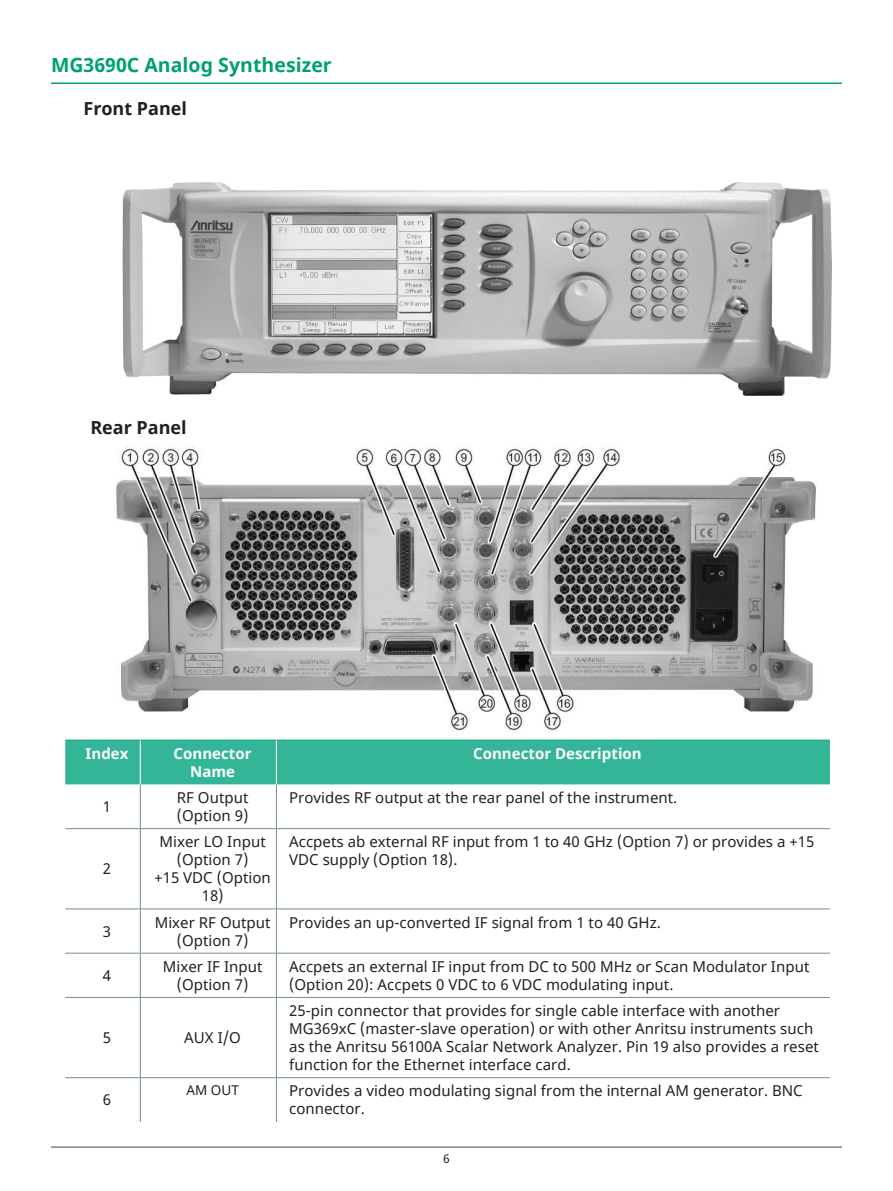
<style>
.page{position:relative;width:893px;height:1191px;background:#fff}
.page>*{position:absolute;margin:0;border:0;box-sizing:border-box;transform-origin:0 0}
.t1{font:700 19.5px "Noto Sans";letter-spacing:.005em;color:#00a075}
.t2{font:700 18px "Noto Sans";color:#231f20}
.t3{font:15px/18px "Noto Sans";letter-spacing:.005em;color:#231f20}
.t4{font:700 15px/18px "Noto Sans";letter-spacing:.005em;color:#fff;text-align:center}
.t5{font:13.5px "Noto Sans";color:#231f20}
.t6{font:12px "Noto Sans";color:#231f20}
</style>
<div class="page">
<hr style="left:51px;top:1146px;width:791px;height:1px;background:#738a95">
<hr style="left:51px;top:82px;width:791px;height:2px;background:#00a075">
<img style="left:123px;top:182px;width:708px;height:214px">
<img style="left:116px;top:446px;width:700px;height:286px">
<div style="left:65px;top:740px;width:765px;height:44px;background:#35b598"></div>
<hr style="left:140px;top:784px;width:1px;height:44px;background:#738a95">
<hr style="left:276px;top:784px;width:1px;height:44px;background:#738a95">
<hr style="left:65px;top:828px;width:75px;height:1px;background:#738a95">
<hr style="left:140px;top:828px;width:136px;height:1px;background:#738a95">
<hr style="left:140px;top:829px;width:1px;height:79px;background:#738a95">
<hr style="left:276px;top:828px;width:554px;height:1px;background:#738a95">
<hr style="left:276px;top:829px;width:1px;height:79px;background:#738a95">
<hr style="left:65px;top:908px;width:75px;height:1px;background:#738a95">
<hr style="left:140px;top:908px;width:136px;height:1px;background:#738a95">
<hr style="left:140px;top:909px;width:1px;height:43px;background:#738a95">
<hr style="left:276px;top:908px;width:554px;height:1px;background:#738a95">
<hr style="left:276px;top:909px;width:1px;height:43px;background:#738a95">
<hr style="left:65px;top:952px;width:75px;height:1px;background:#738a95">
<hr style="left:140px;top:952px;width:136px;height:1px;background:#738a95">
<hr style="left:140px;top:953px;width:1px;height:44px;background:#738a95">
<hr style="left:276px;top:952px;width:554px;height:1px;background:#738a95">
<hr style="left:276px;top:953px;width:1px;height:44px;background:#738a95">
<hr style="left:65px;top:997px;width:75px;height:1px;background:#738a95">
<hr style="left:140px;top:997px;width:136px;height:1px;background:#738a95">
<hr style="left:140px;top:997px;width:1px;height:80px;background:#738a95">
<hr style="left:276px;top:997px;width:554px;height:1px;background:#738a95">
<hr style="left:276px;top:997px;width:1px;height:80px;background:#738a95">
<hr style="left:65px;top:1077px;width:75px;height:1px;background:#738a95">
<hr style="left:140px;top:1077px;width:136px;height:1px;background:#738a95">
<hr style="left:140px;top:1078px;width:1px;height:44px;background:#738a95">
<hr style="left:276px;top:1077px;width:554px;height:1px;background:#738a95">
<hr style="left:276px;top:1078px;width:1px;height:44px;background:#738a95">
<hr style="left:65px;top:739px;width:75px;height:1px;background:#00a075">
<hr style="left:140px;top:739px;width:136px;height:1px;background:#00a075">
<hr style="left:276px;top:739px;width:554px;height:1px;background:#00a075">
<hr style="left:140px;top:740px;width:1px;height:44px;background:#fff">
<hr style="left:276px;top:740px;width:1px;height:44px;background:#fff">
<h1 class="t1" style="left:51px;top:51px;width:282px">MG3690C Analog Synthesizer</h1>
<p class="t2" style="left:84px;top:95px;width:105px">Front Panel</p>
<p class="t2" style="left:90px;top:415px;width:98px">Rear Panel</p>
<p class="t4" style="left:86px;top:744px;width:44px">Index</p>
<p class="t4" style="left:174px;top:744px;width:80px">Connector<br>Name</p>
<p class="t4" style="left:473px;top:744px;width:170px">Connector Description</p>
<p class="t3" style="left:103px;top:798px;width:10px">1</p>
<p class="t3" style="left:177px;top:789px;width:73px">RF Output (Option 9)</p>
<p class="t3" style="left:289px;top:789px;width:390px">Provides RF output at the rear panel of the instrument.</p>
<p class="t3" style="left:103px;top:860px;width:10px">2</p>
<p class="t3" style="left:154px;top:833px;width:118px;text-align:center">Mixer LO Input (Option 7)<br>+15 VDC (Option<br>18)</p>
<p class="t3" style="left:289px;top:833px;width:527px">Accpets ab external RF input from 1 to 40 GHz (Option 7) or provides a +15<br>VDC supply (Option 18).</p>
<p class="t3" style="left:103px;top:922px;width:10px">3</p>
<p class="t3" style="left:155px;top:913px;width:117px;text-align:center">Mixer RF Output (Option 7)</p>
<p class="t3" style="left:289px;top:913px;width:373px">Provides an up-converted IF signal from 1 to 40 GHz.</p>
<p class="t3" style="left:103px;top:966px;width:10px">4</p>
<p class="t3" style="left:163px;top:957px;width:101px;text-align:center">Mixer IF Input (Option 7)</p>
<p class="t3" style="left:289px;top:957px;width:522px">Accpets an external IF input from DC to 500 MHz or Scan Modulator Input (Option 20): Accpets 0 VDC to 6 VDC modulating input.</p>
<p class="t3" style="left:103px;top:1029px;width:10px">5</p>
<p class="t3" style="left:184px;top:1029px;width:58px">AUX I/O</p>
<p class="t3" style="left:289px;top:1002px;width:531px">25-pin connector that provides for single cable interface with another MG369xC (master-slave operation) or with other Anritsu instruments such as the Anritsu 56100A Scalar Network Analyzer. Pin 19 also provides a reset function for the Ethernet interface card.</p>
<p class="t3" style="left:103px;top:1091px;width:10px">6</p>
<p class="t5" style="left:186px;top:1080px;width:54px">AM OUT</p>
<p class="t3" style="left:289px;top:1082px;width:515px">Provides a video modulating signal from the internal AM generator. BNC connector.</p>
<p class="t6" style="left:443px;top:1150px;width:8px">6</p>
</div>
